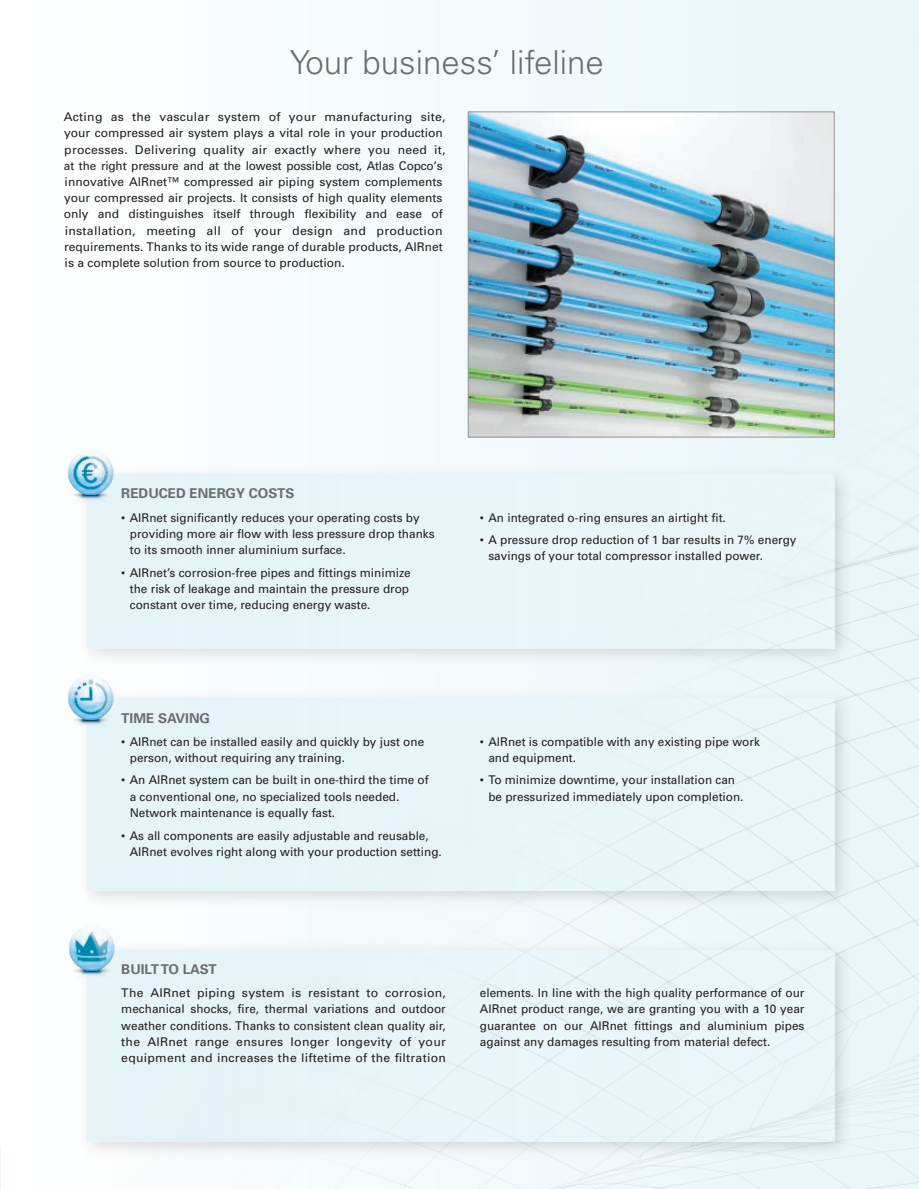
<style>
.page{position:relative;width:919px;height:1189px;background:#fff}
.page>*{position:absolute;margin:0;border:0;box-sizing:border-box;transform-origin:0 0}
.t1{font:300 33px "Univers";color:#6c6d70}
.t2{font:700 13.5px "Univers";color:#6c6d70}
.t3{font:12px/16.2px "Univers";color:#231f20}
</style>
<div class="page">
<img style="left:67px;top:447px;width:52px;height:57px">
<img style="left:67px;top:672px;width:52px;height:56px">
<img style="left:68px;top:922px;width:52px;height:56px">
<img style="left:469px;top:113px;width:363px;height:322px">
<div style="left:467px;top:111px;width:367px;height:326px;border:1px solid #939598"></div>
<h1 class="t1" style="left:290px;top:43px;width:315px">Your business’ lifeline</h1>
<p class="t3" style="left:64px;top:109px;width:383px">Acting as the vascular system of your manufacturing site, your compressed air system plays a vital role in your production processes. Delivering quality air exactly where you need it, at the right pressure and at the lowest possible cost, Atlas Copco‘s innovative AIRnet™ compressed air piping system complements your compressed air projects. It consists of high quality elements only and distinguishes itself through flexibility and ease of installation, meeting all of your design and production requirements. Thanks to its wide range of durable products, AIRnet is a complete solution from source to production.</p>
<p class="t2" style="left:121px;top:485px;width:174px">REDUCED ENERGY COSTS</p>
<p class="t3" style="left:130px;top:509px;width:306px;text-indent:-9px">• AIRnet significantly reduces your operating costs by providing more air flow with less pressure drop thanks to its smooth inner aluminium surface.</p>
<p class="t3" style="left:130px;top:564px;width:282px;text-indent:-9px">• AIRnet’s corrosion-free pipes and fittings minimize the risk of leakage and maintain the pressure drop constant over time, reducing energy waste.</p>
<p class="t3" style="left:479px;top:509px;width:247px">• An integrated o-ring ensures an airtight fit.</p>
<p class="t3" style="left:488px;top:531px;width:309px;text-indent:-9px">• A pressure drop reduction of 1 bar results in 7% energy savings of your total compressor installed power.</p>
<p class="t2" style="left:121px;top:709px;width:90px">TIME SAVING</p>
<p class="t3" style="left:130px;top:733px;width:296px;text-indent:-9px">• AIRnet can be installed easily and quickly by just one person, without requiring any training.</p>
<p class="t3" style="left:130px;top:771px;width:300px;text-indent:-9px">• An AIRnet system can be built in one-third the time of a conventional one, no specialized tools needed.<br>Network maintenance is equally fast.</p>
<p class="t3" style="left:130px;top:826px;width:313px;text-indent:-9px">• As all components are easily adjustable and reusable,<br>AIRnet evolves right along with your production setting.</p>
<p class="t3" style="left:488px;top:733px;width:273px;text-indent:-9px">• AIRnet is compatible with any existing pipe work and equipment.</p>
<p class="t3" style="left:488px;top:771px;width:256px;text-indent:-9px">• To minimize downtime, your installation can be pressurized immediately upon completion.</p>
<p class="t2" style="left:121px;top:960px;width:97px">BUILT TO LAST</p>
<p class="t3" style="left:121px;top:984px;width:326px;text-align:justify">The AIRnet piping system is resistant to corrosion, mechanical shocks, fire, thermal variations and outdoor weather conditions. Thanks to consistent clean quality air, the AIRnet range ensures longer longevity of your equipment and increases the liftetime of the filtration</p>
<p class="t3" style="left:479px;top:984px;width:326px;text-align:justify">elements. In line with the high quality performance of our AIRnet product range, we are granting you with a 10 year guarantee on our AIRnet fittings and aluminium pipes against any damages resulting from material defect.</p>
</div>
